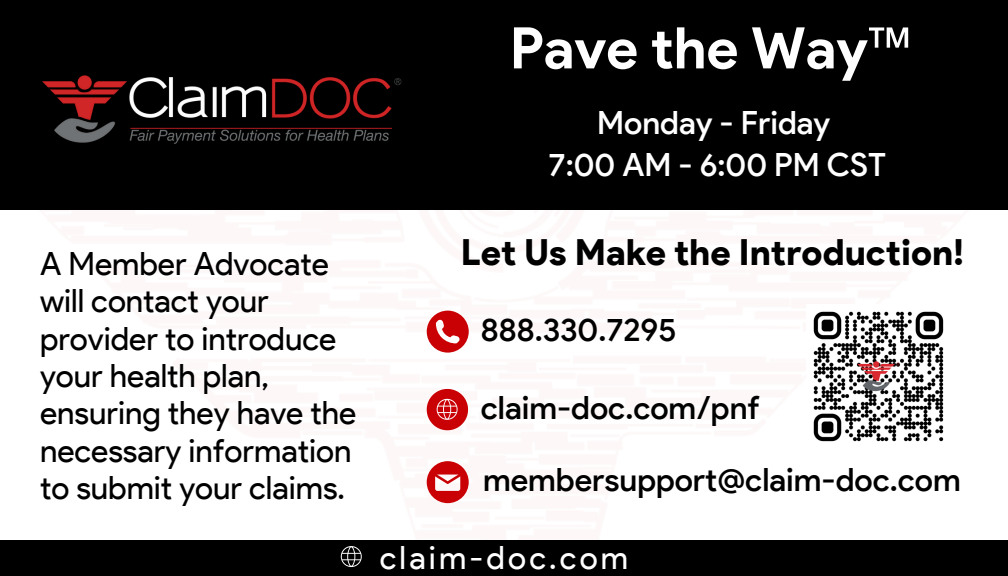
<style>
.page{position:relative;width:1008px;height:576px;background:#fff}
.page>*{position:absolute;margin:0;border:0;box-sizing:border-box;transform-origin:0 0}
.t1{font:700 57.2px "Product Sans";color:#fff}
.t2{font:900 36px "Product Sans";color:#000}
.t3{font:32px/37.2px "Product Sans";color:#000}
.t4{font:500 32px "Product Sans";color:#000}
.t5{font:500 32px "Product Sans";color:#fff}
.t6{font:32px "Product Sans";letter-spacing:.1em;color:#fff}
.s1{font-family:"Noto Sans";font-weight:400}
</style>
<div class="page">
<div style="left:0;top:0;width:1008px;height:210px;background:#000"></div>
<div style="left:0;top:540px;width:1008px;height:36px;background:#000"></div>
<svg style="left:341px;top:546px;width:21px;height:21px"></svg>
<img style="left:42px;top:75px;width:360px;height:69px">
<svg style="left:427px;top:311px;width:42px;height:42px"></svg>
<svg style="left:427px;top:461px;width:42px;height:42px"></svg>
<svg style="left:427px;top:389px;width:41px;height:41px"></svg>
<img style="left:813px;top:311px;width:131px;height:131px">
<p class="t3" style="left:40px;top:245px;width:318px">A Member Advocate will contact your provider to introduce your health plan, ensuring they have the necessary information to submit your claims.</p>
<p class="t1" style="left:510px;top:13px;width:404px">Pave the Way<span class="s1">™</span></p>
<p class="t5" style="left:597px;top:103px;width:235px">Monday - Friday</p>
<p class="t5" style="left:549px;top:146px;width:339px">7:00 AM - 6:00 PM CST</p>
<p class="t2" style="left:461px;top:231px;width:504px">Let Us Make the Introduction!</p>
<p class="t4" style="left:481px;top:310px;width:197px">888.330.7295</p>
<p class="t4" style="left:481px;top:388px;width:280px">claim-doc.com/pnf</p>
<p class="t4" style="left:483px;top:461px;width:479px">membersupport@claim-doc.com</p>
<p class="t6" style="left:380px;top:538px;width:250px">claim-doc.com</p>
</div>
